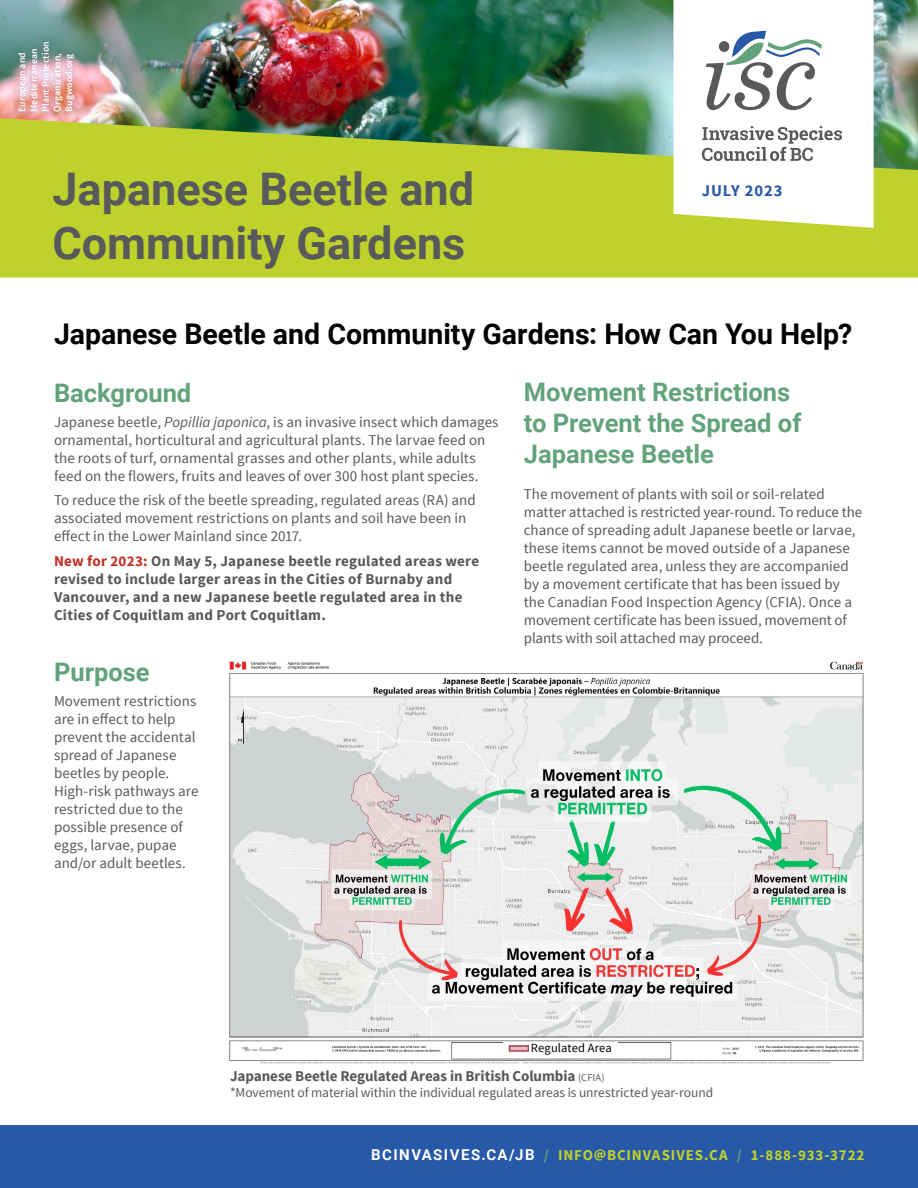
<style>
.page{position:relative;width:918px;height:1188px;background:#fff}
.page>*{position:absolute;margin:0;border:0;box-sizing:border-box;transform-origin:0 0}
.t1{font:700 45px/54px "Roboto";color:#58595b}
.t2{font:700 28.5px "Roboto";color:#000}
.t3{font:700 25.5px/30.6px "Roboto";color:#63a37b}
.t4{font:700 16.5px "Source Sans Pro";letter-spacing:.05em;color:#2759a8}
.t5{font:15px/18px "Source Sans Pro";color:#58595b}
.t6{font:700 15px/18px "Source Sans Pro";letter-spacing:.015em;color:#58595b}
.t7{font:700 15px "Source Sans Pro";letter-spacing:.06em;color:#bfd22b}
.t8{font:700 15px "Source Sans Pro";letter-spacing:-.005em;color:#58595b}
.t9{font:13.5px "Source Sans Pro";letter-spacing:-.005em;color:#58595b}
.t10{font:12.45px "Source Sans Pro";letter-spacing:.005em;color:#000}
.t11{font:600 9.75px/11.7px "Source Sans Pro";letter-spacing:.015em;color:#fff}
.s1{font-style:italic}
.s2{color:#c32f23}
.s3{font-weight:400;font-size:10.5px}
.s4{font-family:"Roboto";color:#fff}
.s5{color:#63a37b}
</style>
<div class="page">
<div style="left:0;top:1126px;width:918px;height:62px;background:#2759a8"></div>
<img style="left:229px;top:661px;width:635px;height:403px">
<div style="left:503px;top:1043px;width:115px;height:13px;background:#fff"></div>
<img style="left:509px;top:1046px;width:19px;height:6px">
<img style="left:0;top:0;width:674px;height:118px">
<img style="left:874px;top:0;width:44px;height:118px">
<svg style="left:0;top:118px;width:918px;height:160px;background:#b1c832"></svg>
<div style="left:13px;top:36px;width:67px;height:81px;background:#58595b;opacity:.3"></div>
<svg style="left:674px;top:0;width:200px;height:228px"></svg>
<svg style="left:702px;top:126px;width:140px;height:35px"></svg>
<svg style="left:706px;top:31px;width:116px;height:79px"></svg>
<p class="t11" style="left:16px;top:112px;width:72px;rotate:-90deg">European and<br>Mediterranean<br>Plant Protection<br>Organization,<br>Bugwood.org</p>
<h1 class="t1" style="left:52px;top:161px;width:423px">Japanese Beetle and<br>Community Gardens</h1>
<p class="t4" style="left:702px;top:180px;width:82px">JULY 2023</p>
<h2 class="t2" style="left:54px;top:314px;width:800px">Japanese Beetle and Community Gardens: How Can You Help?</h2>
<h3 class="t3" style="left:54px;top:377px;width:139px">Background</h3>
<p class="t5" style="left:54px;top:413px;width:446px">Japanese beetle, <span class="s1">Popillia japonica</span>, is an invasive insect which damages ornamental, horticultural and agricultural plants. The larvae feed on the roots of turf, ornamental grasses and other plants, while adults feed on the flowers, fruits and leaves of over 300 host plant species.</p>
<p class="t5" style="left:54px;top:492px;width:423px">To reduce the risk of the beetle spreading, regulated areas (RA) and associated movement restrictions on plants and soil have been in effect in the Lower Mainland since 2017.</p>
<p class="t6" style="left:54px;top:553px;width:427px"><span class="s2">New for 2023:</span> On May 5, Japanese beetle regulated areas were revised to include larger areas in the Cities of Burnaby and Vancouver, and a new Japanese beetle regulated area in the Cities of Coquitlam and Port Coquitlam.</p>
<h3 class="t3" style="left:54px;top:656px;width:97px">Purpose</h3>
<p class="t5" style="left:54px;top:692px;width:146px">Movement restrictions are in effect to help prevent the accidental spread of Japanese beetles by people.<br>High-risk pathways are restricted due to the possible presence of eggs, larvae, pupae and/or adult beetles.</p>
<h3 class="t3" style="left:524px;top:376px;width:279px">Movement Restrictions to Prevent the Spread of<br>Japanese Beetle</h3>
<p class="t5" style="left:524px;top:485px;width:340px">The movement of plants with soil or soil-related matter attached is restricted year-round. To reduce the chance of spreading adult Japanese beetle or larvae, these items cannot be moved outside of a Japanese beetle regulated area, unless they are accompanied by a movement certificate that has been issued by the Canadian Food Inspection Agency (CFIA). Once a movement certificate has been issued, movement of plants with soil attached may proceed.</p>
<p class="t10" style="left:531px;top:1040px;width:82px">Regulated Area</p>
<p class="t8" style="left:230px;top:1066px;width:376px">Japanese Beetle Regulated Areas in British Columbia <span class="s3">(CFIA)</span></p>
<p class="t9" style="left:230px;top:1084px;width:485px">*Movement of material within the individual regulated areas is unrestricted year-round</p>
<p class="t7" style="left:371px;top:1145px;width:495px"><span class="s4">BCINVASIVES.CA/JB</span> <span class="s5">/</span> INFO@BCINVASIVES.CA <span class="s5">/</span> 1-888-933-3722</p>
</div>
